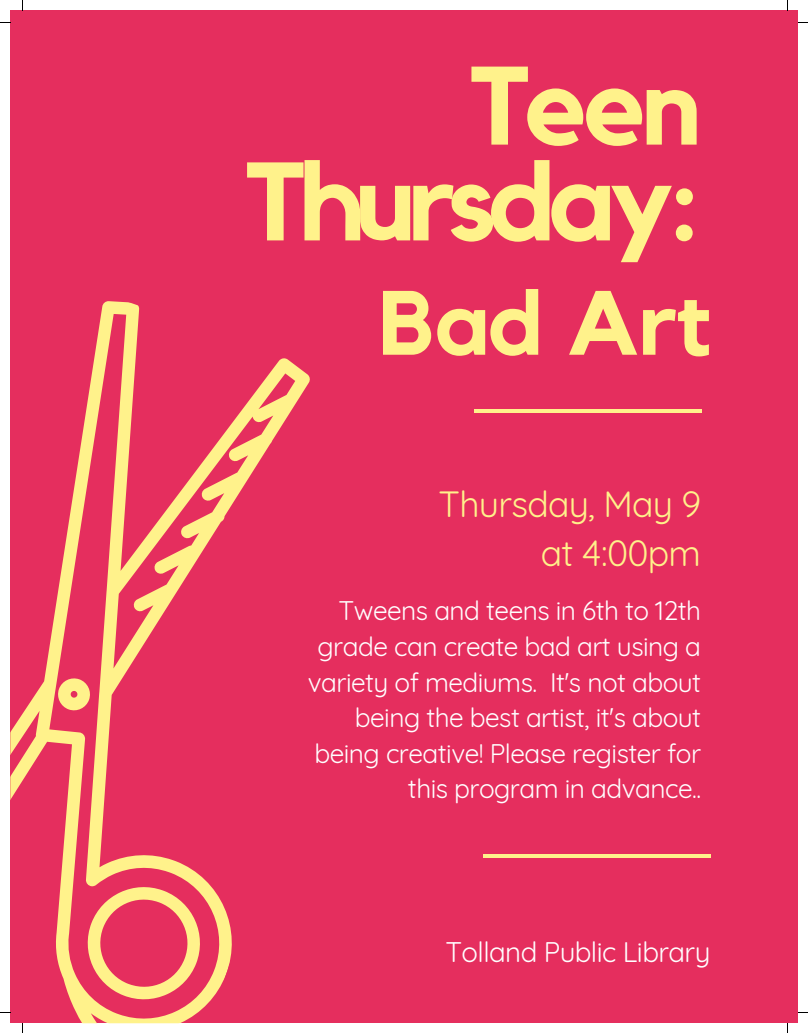
<style>
.page{position:relative;width:808px;height:1033px;background:#fff}
.page>*{position:absolute;margin:0;border:0;box-sizing:border-box;transform-origin:0 0}
.t1{font:700 110px/95.8px "Kollektif";letter-spacing:-.06em;color:#fff28b;text-align:right}
.t2{font:700 90px "Kollektif";color:#fff28b}
.t3{font:35.62px/48.6px "Quicksand";letter-spacing:-.02em;color:#fff28b;text-align:right}
.t4{font:27.62px "Quicksand";letter-spacing:-.02em;color:#fff}
.t5{font:26.25px/35.6px "Quicksand";letter-spacing:-.02em;color:#fff;text-align:right}
</style>
<div class="page">
<div style="left:10px;top:10px;width:788px;height:1013px;background:#e52e5e"></div>
<svg style="left:10px;top:301px;width:300px;height:722px"></svg>
<svg style="left:71px;top:871px;width:145px;height:144px"></svg>
<svg style="left:54px;top:674px;width:40px;height:40px"></svg>
<hr style="left:474px;top:409px;width:227px;height:4px;background:#fff28b">
<hr style="left:483px;top:854px;width:227px;height:4px;background:#fff28b">
<h1 class="t1" style="left:244px;top:63px;width:458px">Teen<br>Thursday:</h1>
<h2 class="t2" style="left:378px;top:282px;width:333px">Bad Art</h2>
<h3 class="t3" style="left:438px;top:479px;width:264px">Thursday, May 9 at 4:00pm</h3>
<p class="t5" style="left:308px;top:593px;width:395px">Tweens and teens in 6th to 12th grade can create bad art using a variety of mediums. It's not about being the best artist, it's about being creative! Please register for this program in advance..</p>
<p class="t4" style="left:445px;top:934px;width:266px">Tolland Public Library</p>
</div>
